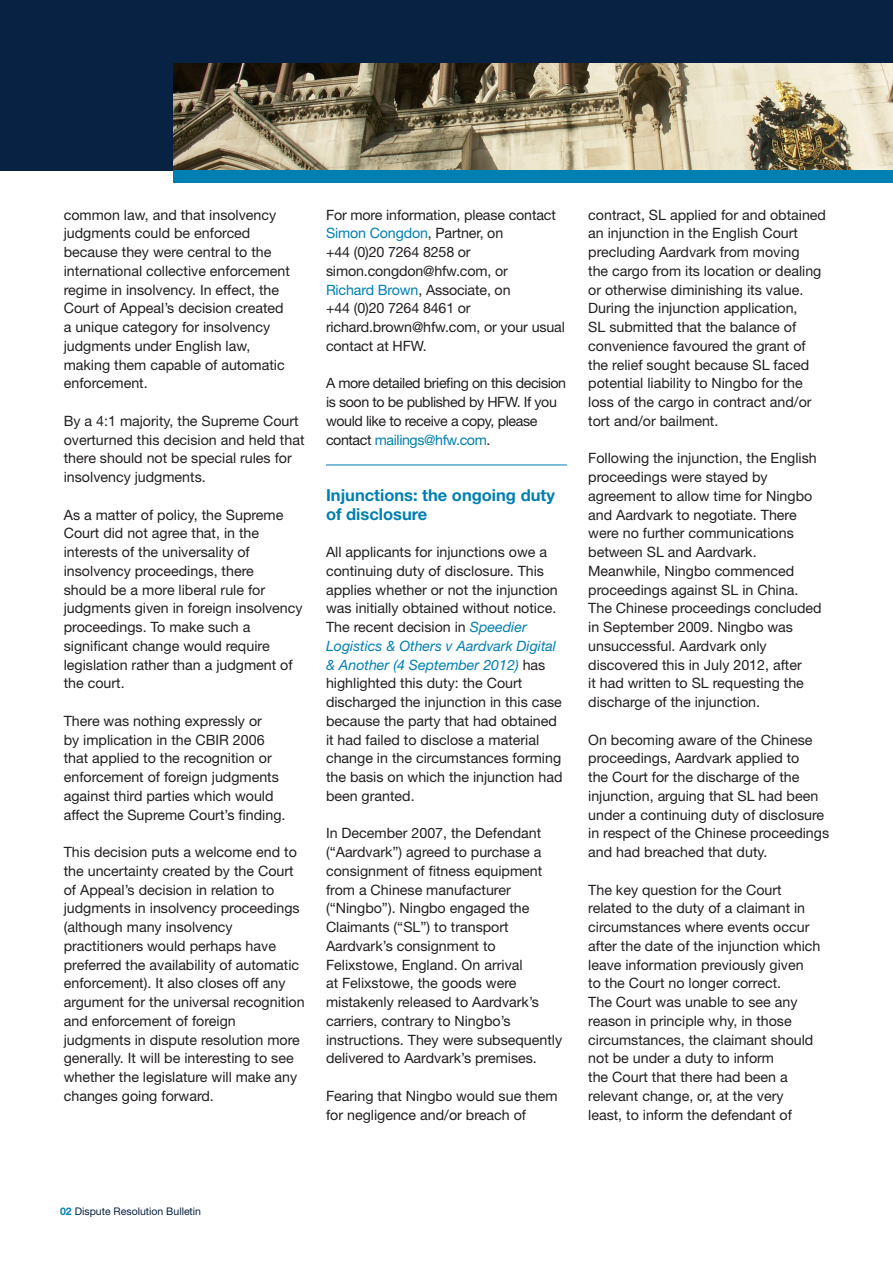
<style>
.page{position:relative;width:893px;height:1263px;background:#fff}
.page>*{position:absolute;margin:0;border:0;box-sizing:border-box;transform-origin:0 0}
.t1{font:700 16.5px/18.8px "Helvetica Neue LT";color:#007fb2}
.t2{font:14.25px/18.8px "Helvetica Neue LT";color:#231f20}
.t3{font:14.25px/18.8px "Helvetica Neue LT";letter-spacing:-.03em;color:#231f20}
.t4{font:10.5px "Helvetica Neue LT";color:#072242}
.s1{color:#007fb2}
.s2{font-style:italic;color:#007fb2}
.s3{font-weight:700;color:#007fb2}
</style>
<div class="page">
<div style="left:0;top:0;width:893px;height:170px;background:#072242"></div>
<img style="left:174px;top:64px;width:719px;height:106px">
<div style="left:174px;top:170px;width:719px;height:13px;background:#007fb2"></div>
<hr style="left:326px;top:465px;width:241px;height:1px;background:#007fb2">
<p class="t2" style="left:64px;top:205px;width:228px">common law, and that insolvency judgments could be enforced because they were central to the international collective enforcement regime in insolvency. In effect, the<br>Court of Appeal’s decision created a unique category for insolvency judgments under English law, making them capable of automatic enforcement.</p>
<p class="t2" style="left:64px;top:411px;width:242px">By a 4:1 majority, the Supreme Court overturned this decision and held that there should not be special rules for insolvency judgments.</p>
<p class="t2" style="left:64px;top:505px;width:240px">As a matter of policy, the Supreme<br>Court did not agree that, in the interests of the universality of insolvency proceedings, there<br>should be a more liberal rule for judgments given in foreign insolvency proceedings. To make such a significant change would require legislation rather than a judgment of the court.</p>
<p class="t2" style="left:64px;top:711px;width:223px">There was nothing expressly or<br>by implication in the CBIR 2006 that applied to the recognition or enforcement of foreign judgments against third parties which would affect the Supreme Court’s finding.</p>
<p class="t2" style="left:64px;top:842px;width:242px">This decision puts a welcome end to the uncertainty created by the Court of Appeal’s decision in relation to judgments in insolvency proceedings (although many insolvency practitioners would perhaps have preferred the availability of automatic enforcement). It also closes off any argument for the universal recognition and enforcement of foreign judgments in dispute resolution more generally. It will be interesting to see whether the legislature will make any changes going forward.</p>
<p class="t2" style="left:326px;top:205px;width:240px">For more information, please contact<br><span class="s1">Simon Congdon</span>, Partner, on<br>+44 (0)20 7264 8258 or simon.congdon@hfw.com, or<br><span class="s1">Richard Brown</span>, Associate, on<br>+44 (0)20 7264 8461 or richard.brown@hfw.com, or your usual contact at HFW.</p>
<p class="t3" style="left:326px;top:374px;width:242px">A more detailed briefing on this decision is soon to be published by HFW. If you would like to receive a copy, please contact <span class="s1">mailings@hfw.com</span>.</p>
<p class="t1" style="left:326px;top:485px;width:230px">Injunctions: the ongoing duty of disclosure</p>
<p class="t2" style="left:326px;top:542px;width:238px">All applicants for injunctions owe a continuing duty of disclosure. This applies whether or not the injunction was initially obtained without notice.<br>The recent decision in <span class="s2">Speedier Logistics &amp; Others v Aardvark Digital &amp; Another (4 September 2012)</span> has highlighted this duty: the Court discharged the injunction in this case because the party that had obtained it had failed to disclose a material change in the circumstances forming the basis on which the injunction had been granted.</p>
<p class="t2" style="left:326px;top:824px;width:238px">In December 2007, the Defendant (“Aardvark”) agreed to purchase a consignment of fitness equipment from a Chinese manufacturer (“Ningbo”). Ningbo engaged the<br>Claimants (“SL”) to transport<br>Aardvark’s consignment to<br>Felixstowe, England. On arrival<br>at Felixstowe, the goods were mistakenly released to Aardvark’s carriers, contrary to Ningbo’s instructions. They were subsequently delivered to Aardvark’s premises.</p>
<p class="t2" style="left:326px;top:1086px;width:233px">Fearing that Ningbo would sue them for negligence and/or breach of</p>
<p class="t2" style="left:588px;top:205px;width:239px">contract, SL applied for and obtained an injunction in the English Court precluding Aardvark from moving<br>the cargo from its location or dealing or otherwise diminishing its value.<br>During the injunction application,<br>SL submitted that the balance of convenience favoured the grant of the relief sought because SL faced potential liability to Ningbo for the loss of the cargo in contract and/or tort and/or bailment.</p>
<p class="t2" style="left:588px;top:449px;width:235px">Following the injunction, the English proceedings were stayed by agreement to allow time for Ningbo and Aardvark to negotiate. There were no further communications between SL and Aardvark.<br>Meanwhile, Ningbo commenced proceedings against SL in China.<br>The Chinese proceedings concluded in September 2009. Ningbo was unsuccessful. Aardvark only discovered this in July 2012, after<br>it had written to SL requesting the discharge of the injunction.</p>
<p class="t2" style="left:588px;top:730px;width:242px">On becoming aware of the Chinese proceedings, Aardvark applied to<br>the Court for the discharge of the injunction, arguing that SL had been under a continuing duty of disclosure in respect of the Chinese proceedings and had breached that duty.</p>
<p class="t2" style="left:588px;top:880px;width:234px">The key question for the Court related to the duty of a claimant in circumstances where events occur after the date of the injunction which leave information previously given<br>to the Court no longer correct.<br>The Court was unable to see any reason in principle why, in those circumstances, the claimant should not be under a duty to inform<br>the Court that there had been a relevant change, or, at the very least, to inform the defendant of</p>
<p class="t4" style="left:60px;top:1205px;width:143px"><span class="s3">02</span> Dispute Resolution Bulletin</p>
</div>
